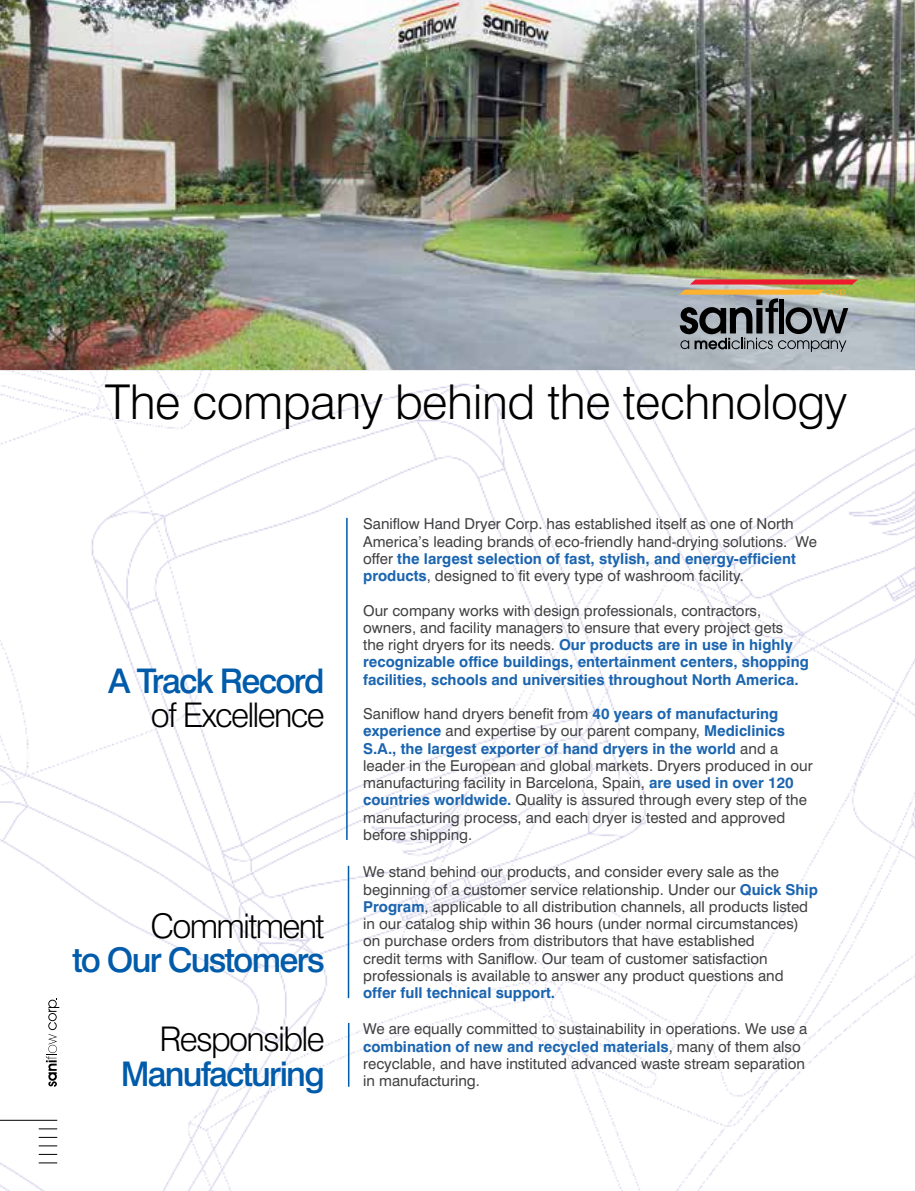
<style>
.page{position:relative;width:915px;height:1191px;background:#fff}
.page>*{position:absolute;margin:0;border:0;box-sizing:border-box;transform-origin:0 0}
.t1{font:300 48px "Swiss 721 BT";letter-spacing:-.01em;color:#000}
.t2{font:500 34.05px/34.2px "Swiss 721 BT";letter-spacing:-.05em;color:#005baa;text-align:right}
.t3{font:15px/17.2px "Swiss 721 BT";color:#414042}
.t4{font:700 15px/17.2px "Swiss 721 BT";color:#1b65b0}
.s1{font-weight:300;color:#000}
.s2{font-weight:700;color:#1b65b0}
.s3{font-weight:400;color:#414042}
</style>
<div class="page">
<img style="left:0;top:370px;width:914px;height:821px">
<hr style="left:346px;top:518px;width:1px;height:322px;background:#005baa">
<hr style="left:348px;top:1023px;width:1px;height:63px;background:#005baa">
<hr style="left:347px;top:866px;width:2px;height:132px;background:#005baa">
<img style="left:0;top:0;width:914px;height:370px">
<svg style="left:679px;top:279px;width:178px;height:73px"></svg>
<p class="t1" style="left:105px;top:373px;width:743px">The company behind the technology</p>
<p class="t2" style="left:108px;top:663px;width:218px">A Track Record <span class="s1">of Excellence</span></p>
<p class="t2" style="left:72px;top:908px;width:254px"><span class="s1">Commitment<br></span>to Our Customers</p>
<p class="t3" style="left:363px;top:515px;width:455px">Saniflow Hand Dryer Corp. has established itself as one of North America’s leading brands of eco-friendly hand-drying solutions. We offer <span class="s2">the largest selection of fast, stylish, and energy-efficient products</span>, designed to fit every type of washroom facility.</p>
<p class="t4" style="left:363px;top:601px;width:447px"><span class="s3">Our company works with design professionals, contractors, owners, and facility managers to ensure that every project gets<br>the right dryers for its needs.</span> Our products are in use in highly recognizable office buildings, entertainment centers, shopping facilities, schools and universities throughout North America.</p>
<p class="t3" style="left:363px;top:705px;width:451px">Saniflow hand dryers benefit from <span class="s2">40 years of manufacturing experience</span> and expertise by our parent company, <span class="s2">Mediclinics S.A., the largest exporter of hand dryers in the world</span> and a leader in the European and global markets. Dryers produced in our manufacturing facility in Barcelona, Spain, <span class="s2">are used in over 120 countries worldwide.</span> Quality is assured through every step of the manufacturing process, and each dryer is tested and approved before shipping.</p>
<p class="t3" style="left:363px;top:863px;width:456px">We stand behind our products, and consider every sale as the beginning of a customer service relationship. Under our <span class="s2">Quick Ship Program</span>, applicable to all distribution channels, all products listed in our catalog ship within 36 hours (under normal circumstances) on purchase orders from distributors that have established<br>credit terms with Saniflow. Our team of customer satisfaction professionals is available to answer any product questions and <span class="s2">offer full technical support.</span></p>
<p class="t2" style="left:121px;top:1022px;width:205px"><span class="s1">Responsible<br></span>Manufacturing</p>
<p class="t3" style="left:363px;top:1020px;width:445px">We are equally committed to sustainability in operations. We use a <span class="s2">combination of new and recycled materials</span>, many of them also recyclable, and have instituted advanced waste stream separation in manufacturing.</p>
</div>
